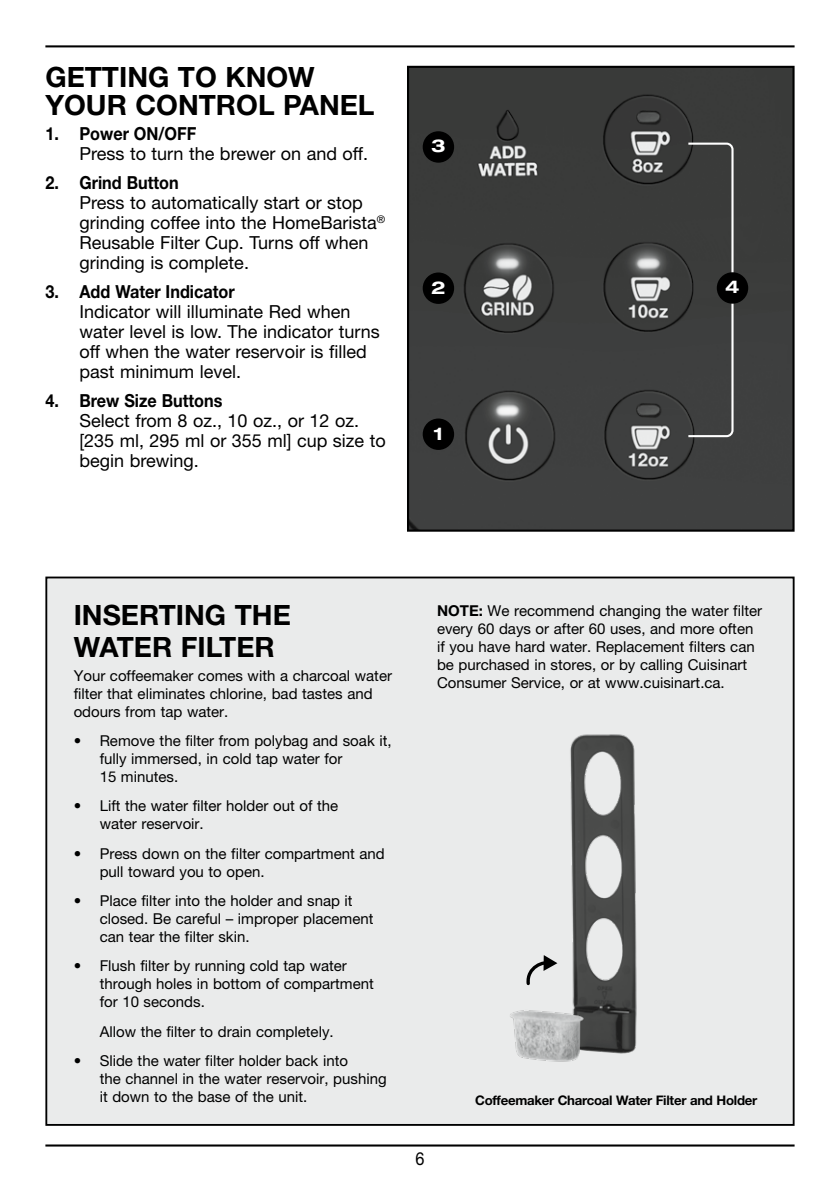
<style>
.page{position:relative;width:840px;height:1191px;background:#fff}
.page>*{position:absolute;margin:0;border:0;box-sizing:border-box;transform-origin:0 0}
.t1{font:700 28px/32px "Helvetica Neue LT Std";color:#000}
.t2{font:18px/20px "Helvetica Neue LT Std";color:#000}
.t3{font:700 18px "Helvetica Neue LT Std";color:#000;scale:.9 1}
.t4{font:18px "Helvetica Neue LT Std";color:#000;scale:.9 1}
.t5{font:700 expanded 17.6px "Helvetica Neue LT Std";color:#fff}
.t6{font:15px/18px "Helvetica Neue LT Std";color:#000}
.t7{font:700 13.2px "Helvetica Neue LT Std";letter-spacing:-.02em;color:#000}
.s1{font-weight:700}
</style>
<div class="page">
<hr style="left:45px;top:1144px;width:749px;height:2px;background:#000">
<hr style="left:45px;top:45px;width:749px;height:2px;background:#000">
<div style="left:46px;top:577px;width:747px;height:547px;background:#eaebeb"></div>
<svg style="left:526px;top:962px;width:14px;height:24px"></svg>
<img style="left:540px;top:734px;width:97px;height:320px">
<img style="left:510px;top:1005px;width:85px;height:57px">
<img style="left:410px;top:69px;width:381px;height:459px">
<div style="left:407px;top:66px;width:387px;height:465px;border:2px solid #000"></div>
<div style="left:422px;top:418px;width:32px;height:32px;background:#000;border-radius:50%"></div>
<div style="left:422px;top:272px;width:32px;height:32px;background:#000;border-radius:50%"></div>
<div style="left:422px;top:131px;width:32px;height:32px;background:#000;border-radius:50%"></div>
<svg style="left:686px;top:141px;width:48px;height:297px;background:#444544"></svg>
<div style="left:716px;top:272px;width:31px;height:32px;background:#000;border-radius:50%"></div>
<h1 class="t1" style="left:45px;top:62px;width:330px;line-height:28px">GETTING TO KNOW<br>YOUR CONTROL PANEL</h1>
<p class="t3" style="left:45px;top:123px;width:169px">1. Power ON/OFF</p>
<p class="t2" style="left:79px;top:144px;width:290px">Press to turn the brewer on and off.</p>
<p class="t3" style="left:45px;top:172px;width:149px">2. Grind Button</p>
<p class="t2" style="left:79px;top:193px;width:307px">Press to automatically start or stop grinding coffee into the HomeBarista<sup>® </sup>Reusable Filter Cup. Turns off when grinding is complete.</p>
<p class="t3" style="left:45px;top:281px;width:212px">3. Add Water Indicator</p>
<p class="t2" style="left:79px;top:302px;width:302px">Indicator will illuminate Red when water level is low. The indicator turns off when the water reservoir is filled past minimum level.</p>
<p class="t3" style="left:45px;top:390px;width:198px">4. Brew Size Buttons</p>
<p class="t2" style="left:79px;top:411px;width:307px">Select from 8 oz., 10 oz., or 12 oz. [235 ml, 295 ml or 355 ml] cup size to begin brewing.</p>
<p class="t5" style="left:431px;top:135px;width:16px">3</p>
<p class="t5" style="left:431px;top:276px;width:16px">2</p>
<p class="t5" style="left:433px;top:422px;width:11px">1</p>
<p class="t5" style="left:724px;top:276px;width:16px">4</p>
<h1 class="t1" style="left:74px;top:598px;width:218px">INSERTING THE<br>WATER FILTER</h1>
<p class="t6" style="left:74px;top:666px;width:320px">Your coffeemaker comes with a charcoal water filter that eliminates chlorine, bad tastes and odours from tap water.</p>
<p class="t6" style="left:100px;top:731px;width:293px;text-indent:-26px">• Remove the filter from polybag and soak it, fully immersed, in cold tap water for<br>15 minutes.</p>
<p class="t6" style="left:100px;top:796px;width:240px;text-indent:-26px">• Lift the water filter holder out of the water reservoir.</p>
<p class="t6" style="left:100px;top:844px;width:286px;text-indent:-26px">• Press down on the filter compartment and pull toward you to open.</p>
<p class="t6" style="left:100px;top:891px;width:275px;text-indent:-26px">• Place filter into the holder and snap it closed. Be careful – improper placement can tear the filter skin.</p>
<p class="t6" style="left:100px;top:956px;width:275px;text-indent:-26px">• Flush filter by running cold tap water through holes in bottom of compartment for 10 seconds.</p>
<p class="t6" style="left:100px;top:1022px;width:235px">Allow the filter to drain completely.</p>
<p class="t6" style="left:100px;top:1051px;width:288px;text-indent:-26px">• Slide the water filter holder back into<br>the channel in the water reservoir, pushing it down to the base of the unit.</p>
<p class="t6" style="left:437px;top:601px;width:326px"><span class="s1">NOTE:</span> We recommend changing the water filter every 60 days or after 60 uses, and more often if you have hard water. Replacement filters can be purchased in stores, or by calling Cuisinart Consumer Service, or at www.cuisinart.ca.</p>
<p class="t4" style="left:415px;top:1148px;width:12px">6</p>
<p class="t7" style="left:475px;top:1091px;width:283px">Coffeemaker Charcoal Water Filter and Holder</p>
</div>
